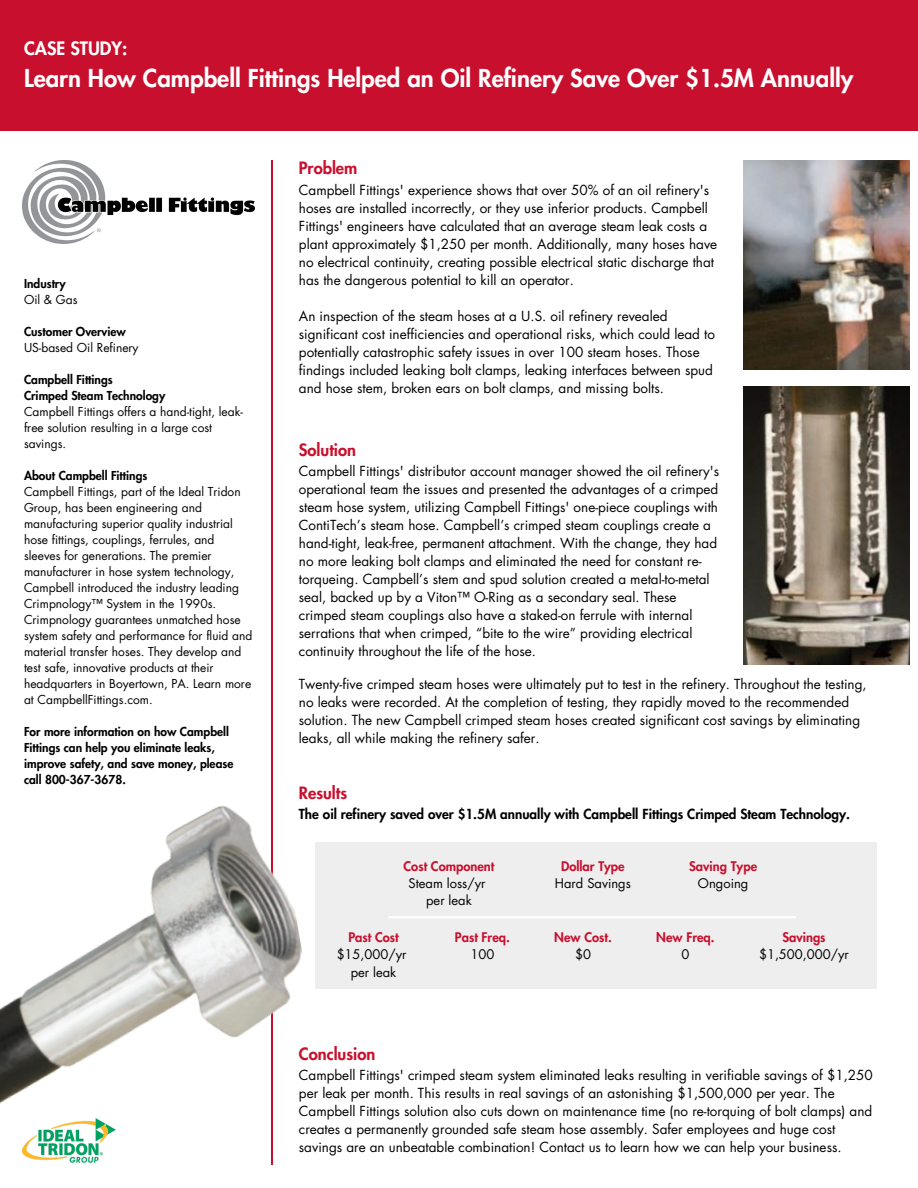
<style>
.page{position:relative;width:918px;height:1188px;background:#fff}
.page>*{position:absolute;margin:0;border:0;box-sizing:border-box;transform-origin:0 0}
.t1{font:800 24px "Futura Std";color:#fff}
.t2{font:800 18px "Futura Std";color:#fff}
.t3{font:800 16.5px "Futura Std";color:#c8102e}
.t4{font:13.5px/18px "Futura Std";color:#000}
.t5{font:800 13.5px "Futura Std";color:#000}
.t6{font:800 12.9px "Futura Std";color:#c8102e}
.t7{font:12.9px/17.2px "Futura Std";color:#000;text-align:center}
.t8{font:12px/16px "Futura Std";color:#000}
.t9{font:800 12px/16px "Futura Std";color:#000}
</style>
<div class="page">
<hr style="left:272px;top:160px;width:1px;height:1005px;background:#c8102e">
<div style="left:0;top:0;width:918px;height:130px;background:#c8102e"></div>
<img style="left:23px;top:161px;width:232px;height:83px">
<img style="left:0;top:786px;width:322px;height:344px">
<img style="left:744px;top:387px;width:165px;height:277px">
<img style="left:744px;top:160px;width:165px;height:210px">
<img style="left:23px;top:1119px;width:92px;height:44px">
<div style="left:315px;top:843px;width:562px;height:146px;background:#eee"></div>
<hr style="left:389px;top:916px;width:407px;height:2px;background:#fff">
<h2 class="t2" style="left:24px;top:40px;width:105px">CASE STUDY:</h2>
<h1 class="t1" style="left:24px;top:67px;width:831px">Learn How Campbell Fittings Helped an Oil Refinery Save Over $1.5M Annually</h1>
<p class="t9" style="left:24px;top:276px;width:43px">Industry</p>
<p class="t8" style="left:24px;top:292px;width:55px">Oil &amp; Gas</p>
<p class="t9" style="left:24px;top:324px;width:103px">Customer Overview</p>
<p class="t8" style="left:24px;top:340px;width:116px">US-based Oil Refinery</p>
<p class="t9" style="left:24px;top:372px;width:143px">Campbell Fittings<br>Crimped Steam Technology</p>
<p class="t8" style="left:24px;top:404px;width:220px">Campbell Fittings offers a hand-tight, leak&shy;free solution resulting in a large cost savings.</p>
<p class="t9" style="left:24px;top:468px;width:125px">About Campbell Fittings</p>
<p class="t8" style="left:24px;top:484px;width:230px">Campbell Fittings, part of the Ideal Tridon Group, has been engineering and manufacturing superior quality industrial hose fittings, couplings, ferrules, and sleeves for generations. The premier manufacturer in hose system technology, Campbell introduced the industry leading Crimpnology™ System in the 1990s.<br>Crimpnology guarantees unmatched hose system safety and performance for fluid and material transfer hoses. They develop and test safe, innovative products at their headquarters in Boyertown, PA. Learn more at CampbellFittings.com.</p>
<p class="t9" style="left:24px;top:724px;width:211px">For more information on how Campbell Fittings can help you eliminate leaks, improve safety, and save money, please call 800-367-3678.</p>
<p class="t3" style="left:299px;top:161px;width:60px">Problem</p>
<p class="t4" style="left:299px;top:181px;width:420px">Campbell Fittings' experience shows that over 50% of an oil refinery's hoses are installed incorrectly, or they use inferior products. Campbell Fittings' engineers have calculated that an average steam leak costs a plant approximately $1,250 per month. Additionally, many hoses have no electrical continuity, creating possible electrical static discharge that has the dangerous potential to kill an operator.</p>
<p class="t4" style="left:299px;top:307px;width:418px">An inspection of the steam hoses at a U.S. oil refinery revealed significant cost inefficiencies and operational risks, which could lead to potentially catastrophic safety issues in over 100 steam hoses. Those findings included leaking bolt clamps, leaking interfaces between spud and hose stem, broken ears on bolt clamps, and missing bolts.</p>
<p class="t3" style="left:299px;top:442px;width:59px">Solution</p>
<p class="t4" style="left:299px;top:463px;width:422px">Campbell Fittings' distributor account manager showed the oil refinery's operational team the issues and presented the advantages of a crimped steam hose system, utilizing Campbell Fittings' one-piece couplings with ContiTech’s steam hose. Campbell’s crimped steam couplings create a hand-tight, leak-free, permanent attachment. With the change, they had no more leaking bolt clamps and eliminated the need for constant re&shy;torqueing. Campbell’s stem and spud solution created a metal-to-metal seal, backed up by a Viton™ O-Ring as a secondary seal. These crimped steam couplings also have a staked-on ferrule with internal serrations that when crimped, “bite to the wire” providing electrical continuity throughout the life of the hose.</p>
<p class="t4" style="left:299px;top:676px;width:569px">Twenty-five crimped steam hoses were ultimately put to test in the refinery. Throughout the testing, no leaks were recorded. At the completion of testing, they rapidly moved to the recommended solution. The new Campbell crimped steam hoses created significant cost savings by eliminating leaks, all while making the refinery safer.</p>
<p class="t3" style="left:299px;top:786px;width:50px">Results</p>
<p class="t5" style="left:299px;top:808px;width:553px">The oil refinery saved over $1.5M annually with Campbell Fittings Crimped Steam Technology.</p>
<p class="t6" style="left:404px;top:860px;width:92px">Cost Component</p>
<p class="t7" style="left:409px;top:875px;width:78px">Steam loss/yr per leak</p>
<p class="t6" style="left:348px;top:932px;width:52px">Past Cost</p>
<p class="t7" style="left:337px;top:947px;width:71px">$15,000/yr per leak</p>
<p class="t6" style="left:455px;top:932px;width:56px">Past Freq.</p>
<p class="t7" style="left:470px;top:947px;width:25px">100</p>
<p class="t6" style="left:561px;top:860px;width:65px">Dollar Type</p>
<p class="t7" style="left:555px;top:875px;width:77px">Hard Savings</p>
<p class="t6" style="left:554px;top:932px;width:59px">New Cost.</p>
<p class="t7" style="left:575px;top:947px;width:17px">$0</p>
<p class="t6" style="left:689px;top:860px;width:69px">Saving Type</p>
<p class="t7" style="left:698px;top:875px;width:52px">Ongoing</p>
<p class="t6" style="left:656px;top:932px;width:60px">New Freq.</p>
<p class="t7" style="left:681px;top:947px;width:9px">0</p>
<p class="t6" style="left:782px;top:932px;width:45px">Savings</p>
<p class="t7" style="left:759px;top:947px;width:91px">$1,500,000/yr</p>
<p class="t3" style="left:299px;top:1047px;width:78px">Conclusion</p>
<p class="t4" style="left:299px;top:1067px;width:575px">Campbell Fittings' crimped steam system eliminated leaks resulting in verifiable savings of $1,250 per leak per month. This results in real savings of an astonishing $1,500,000 per year. The Campbell Fittings solution also cuts down on maintenance time (no re-torquing of bolt clamps) and creates a permanently grounded safe steam hose assembly. Safer employees and huge cost savings are an unbeatable combination! Contact us to learn how we can help your business.</p>
</div>
